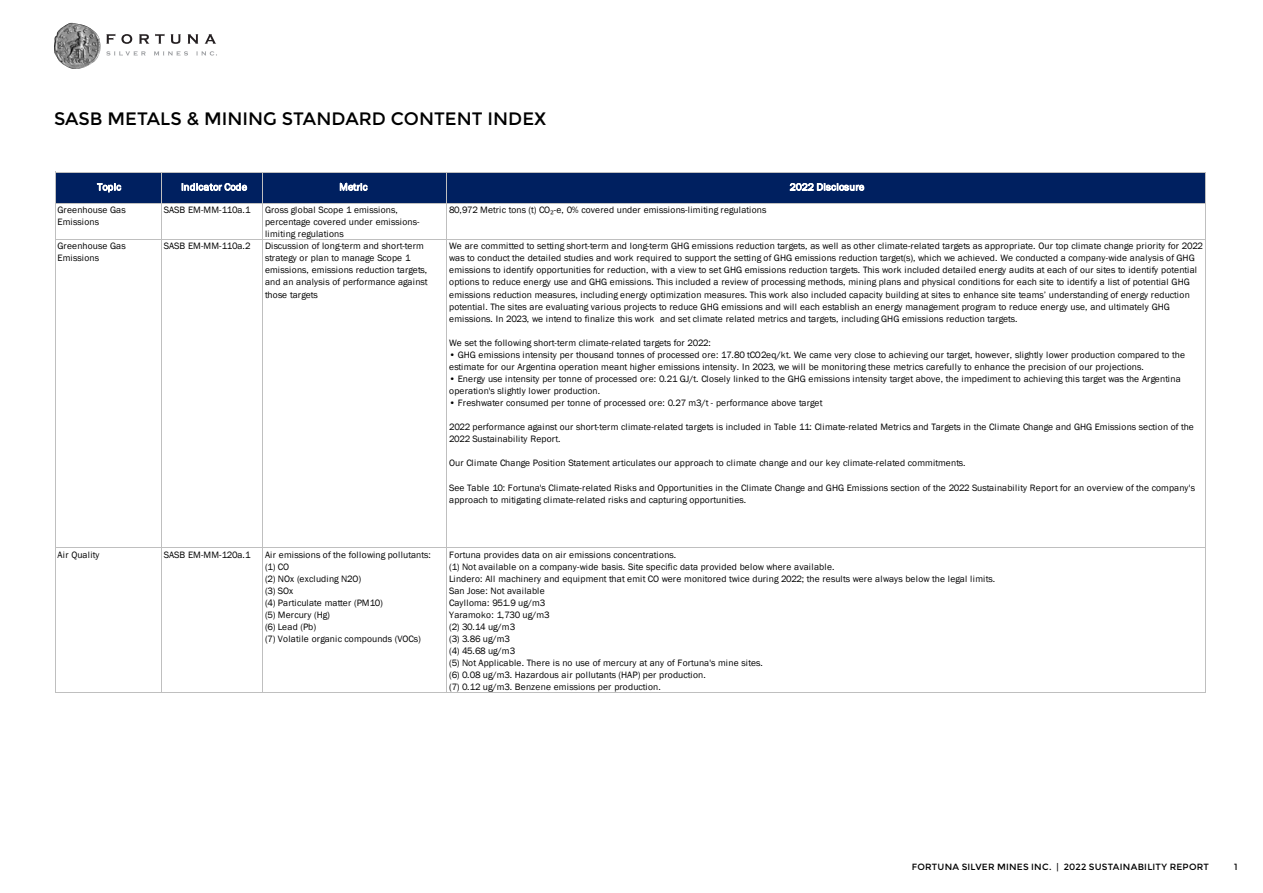
<style>
.page{position:relative;width:1263px;height:893px;background:#fff}
.page>*{position:absolute;margin:0;border:0;box-sizing:border-box;transform-origin:0 0}
.t1{font:18px "Montserrat";color:#000}
.t2{font:10.2px "Franklin Gothic";letter-spacing:.02em;color:#fff}
.t3{font:9.45px/12px "Franklin Gothic";letter-spacing:.01em;color:#000}
.t4{font:9.45px "Franklin Gothic";letter-spacing:-.025em;color:#000}
.t5{font:9px "Montserrat";letter-spacing:.025em;color:#000}
.s1{font-family:"Cambria Math"}
</style>
<div class="page">
<img style="left:54px;top:23px;width:47px;height:46px">
<svg style="left:106px;top:34px;width:9px;height:10px"></svg>
<svg style="left:121px;top:34px;width:11px;height:10px"></svg>
<svg style="left:139px;top:34px;width:10px;height:10px"></svg>
<svg style="left:155px;top:34px;width:9px;height:10px"></svg>
<svg style="left:171px;top:34px;width:10px;height:10px"></svg>
<svg style="left:188px;top:34px;width:10px;height:10px"></svg>
<svg style="left:205px;top:34px;width:11px;height:10px"></svg>
<svg style="left:106px;top:51px;width:40px;height:5px"></svg>
<svg style="left:154px;top:51px;width:34px;height:5px"></svg>
<svg style="left:196px;top:51px;width:21px;height:5px"></svg>
<div style="left:56px;top:173px;width:1149px;height:31px;background:#002060"></div>
<hr style="left:55px;top:172px;width:1px;height:521px;background:#bfbfbf">
<hr style="left:161px;top:173px;width:1px;height:520px;background:#bfbfbf">
<hr style="left:262px;top:173px;width:1px;height:520px;background:#bfbfbf">
<hr style="left:446px;top:173px;width:1px;height:520px;background:#bfbfbf">
<hr style="left:1204px;top:173px;width:1px;height:520px;background:#bfbfbf">
<hr style="left:56px;top:172px;width:1149px;height:1px;background:#bfbfbf">
<hr style="left:56px;top:203px;width:1149px;height:1px;background:#bfbfbf">
<hr style="left:56px;top:239px;width:1149px;height:1px;background:#bfbfbf">
<hr style="left:56px;top:547px;width:1149px;height:1px;background:#bfbfbf">
<hr style="left:56px;top:692px;width:1149px;height:1px;background:#bfbfbf">
<h1 class="t1" style="left:54px;top:109px;width:494px">SASB METALS &amp; MINING STANDARD CONTENT INDEX</h1>
<p class="t2" style="left:97px;top:181px;width:25px">Topic</p>
<p class="t2" style="left:181px;top:181px;width:67px">Indicator Code</p>
<p class="t2" style="left:339px;top:181px;width:30px">Metric</p>
<p class="t2" style="left:790px;top:181px;width:76px">2022 Disclosure</p>
<p class="t3" style="left:58px;top:204px;width:70px">Greenhouse Gas<br>Emissions</p>
<p class="t4" style="left:164px;top:204px;width:88px">SASB EM-MM-110a.1</p>
<p class="t3" style="left:265px;top:204px;width:156px">Gross global Scope 1 emissions, percentage covered under emissions&shy;limiting regulations</p>
<p class="t3" style="left:449px;top:204px;width:319px">80,972 Metric tons (t) CO<span class="s1">₂</span>-e, 0% covered under emissions-limiting regulations</p>
<p class="t3" style="left:58px;top:240px;width:70px">Greenhouse Gas<br>Emissions</p>
<p class="t4" style="left:164px;top:240px;width:88px">SASB EM-MM-110a.2</p>
<p class="t3" style="left:265px;top:240px;width:164px">Discussion of long-term and short-term strategy or plan to manage Scope 1 emissions, emissions reduction targets, and an analysis of performance against those targets</p>
<p class="t3" style="left:449px;top:240px;width:755px">We are committed to setting short-term and long-term GHG emissions reduction targets, as well as other climate-related targets as appropriate. Our top climate change priority for 2022 was to conduct the detailed studies and work required to support the setting of GHG emissions reduction target(s), which we achieved. We conducted a company-wide analysis of GHG emissions to identify opportunities for reduction, with a view to set GHG emissions reduction targets. This work included detailed energy audits at each of our sites to identify potential options to reduce energy use and GHG emissions. This included a review of processing methods, mining plans and physical conditions for each site to identify a list of potential GHG emissions reduction measures, including energy optimization measures. This work also included capacity building at sites to enhance site teams’ understanding of energy reduction potential. The sites are evaluating various projects to reduce GHG emissions and will each establish an energy management program to reduce energy use, and ultimately GHG emissions. In 2023, we intend to finalize this work and set climate related metrics and targets, including GHG emissions reduction targets.</p>
<p class="t3" style="left:449px;top:337px;width:263px">We set the following short-term climate-related targets for 2022:</p>
<p class="t3" style="left:449px;top:349px;width:737px">• GHG emissions intensity per thousand tonnes of processed ore: 17.80 tCO2eq/kt. We came very close to achieving our target, however, slightly lower production compared to the estimate for our Argentina operation meant higher emissions intensity. In 2023, we will be monitoring these metrics carefully to enhance the precision of our projections.</p>
<p class="t3" style="left:449px;top:373px;width:733px">• Energy use intensity per tonne of processed ore: 0.21 GJ/t. Closely linked to the GHG emissions intensity target above, the impediment to achieving this target was the Argentina operation's slightly lower production.</p>
<p class="t3" style="left:449px;top:397px;width:375px">• Freshwater consumed per tonne of processed ore: 0.27 m3/t - performance above target</p>
<p class="t3" style="left:449px;top:421px;width:746px">2022 performance against our short-term climate-related targets is included in Table 11: Climate-related Metrics and Targets in the Climate Change and GHG Emissions section of the<br>2022 Sustainability Report.</p>
<p class="t3" style="left:449px;top:457px;width:518px">Our Climate Change Position Statement articulates our approach to climate change and our key climate-related commitments.</p>
<p class="t3" style="left:449px;top:482px;width:747px">See Table 10: Fortuna's Climate-related Risks and Opportunities in the Climate Change and GHG Emissions section of the 2022 Sustainability Report for an overview of the company's approach to mitigating climate-related risks and capturing opportunities.</p>
<p class="t3" style="left:58px;top:549px;width:43px">Air Quality</p>
<p class="t4" style="left:164px;top:549px;width:88px">SASB EM-MM-120a.1</p>
<p class="t3" style="left:265px;top:549px;width:167px">Air emissions of the following pollutants: (1) CO<br>(2) NOx (excluding N2O)<br>(3) SOx<br>(4) Particulate matter (PM10)<br>(5) Mercury (Hg)<br>(6) Lead (Pb)<br>(7) Volatile organic compounds (VOCs)</p>
<p class="t3" style="left:449px;top:549px;width:547px">Fortuna provides data on air emissions concentrations.<br>(1) Not available on a company-wide basis. Site specific data provided below where available.<br>Lindero: All machinery and equipment that emit CO were monitored twice during 2022; the results were always below the legal limits.<br>San Jose: Not available<br>Caylloma: 951.9 ug/m3<br>Yaramoko: 1,730 ug/m3<br>(2) 30.14 ug/m3<br>(3) 3.86 ug/m3<br>(4) 45.68 ug/m3<br>(5) Not Applicable. There is no use of mercury at any of Fortuna's mine sites.<br>(6) 0.08 ug/m3. Hazardous air pollutants (HAP) per production.<br>(7) 0.12 ug/m3. Benzene emissions per production.</p>
<p class="t5" style="left:912px;top:862px;width:299px">FORTUNA SILVER MINES INC. | 2022 SUSTAINABILITY REPORT</p>
<p class="t5" style="left:1234px;top:862px;width:5px">1</p>
</div>
